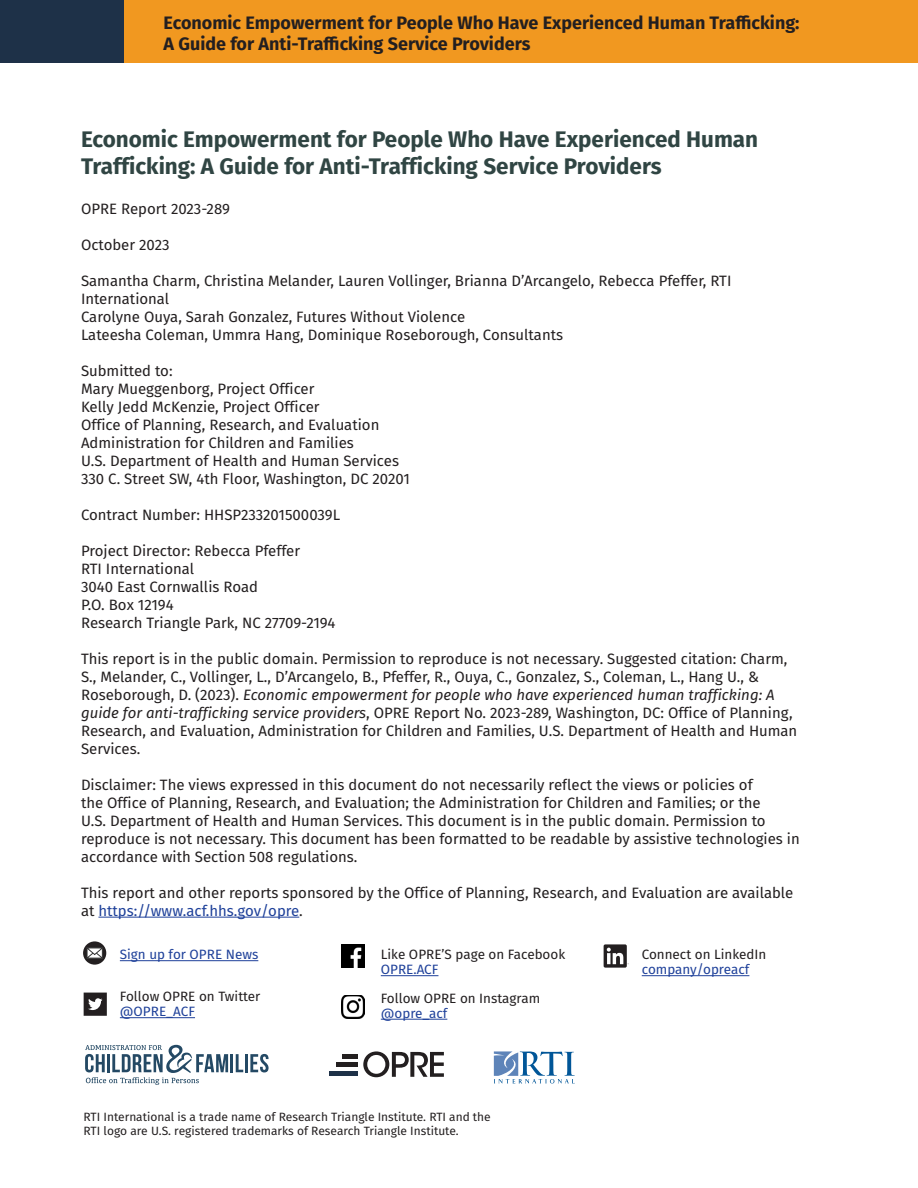
<style>
.page{position:relative;width:918px;height:1188px;background:#fff}
.page>*{position:absolute;margin:0;border:0;box-sizing:border-box;transform-origin:0 0}
.t1{font:700 22.5px/27px "Fira Sans";color:#304543}
.t2{font:700 18px/21.6px "Fira Sans";color:#231f20}
.t3{font:15px/18px "Fira Sans";color:#231f20}
.t4{font:13.5px/15px "Fira Sans";color:#231f20}
.t5{font:13.5px "Fira Sans";color:#1f419a}
.t6{font:12px/14.4px "Fira Sans";color:#231f20}
.s1{font-style:italic}
.s2{color:#1f419a}
</style>
<div class="page">
<div style="left:0;top:0;width:124px;height:62px;background:#1e3148"></div>
<div style="left:124px;top:0;width:794px;height:62px;background:#f19820"></div>
<hr style="left:98px;top:917px;width:201px;height:1px;background:#1f419a">
<img style="left:329px;top:1051px;width:115px;height:27px">
<div style="left:343px;top:1054px;width:15px;height:5px;background:#231f20"></div>
<hr style="left:337px;top:1063px;width:21px;height:4px;background:#231f20">
<div style="left:330px;top:1071px;width:28px;height:5px;background:#1e3148"></div>
<img style="left:493px;top:1051px;width:1px;height:25px">
<svg style="left:494px;top:1051px;width:81px;height:33px"></svg>
<hr style="left:245px;top:1054px;width:3px;height:18px;background:#244964">
<svg style="left:250px;top:1054px;width:19px;height:18px"></svg>
<svg style="left:85px;top:1045px;width:158px;height:40px"></svg>
<svg style="left:604px;top:944px;width:25px;height:24px"></svg>
<svg style="left:84px;top:993px;width:23px;height:23px"></svg>
<img style="left:341px;top:944px;width:24px;height:24px">
<img style="left:341px;top:995px;width:24px;height:23px">
<svg style="left:83px;top:941px;width:23px;height:24px"></svg>
<svg style="left:85px;top:947px;width:19px;height:12px"></svg>
<hr style="left:120px;top:960px;width:138px;height:1px;background:#1f419a">
<hr style="left:120px;top:1017px;width:75px;height:1px;background:#1f419a">
<hr style="left:381px;top:975px;width:57px;height:1px;background:#1f419a">
<hr style="left:381px;top:1019px;width:66px;height:1px;background:#1f419a">
<hr style="left:642px;top:975px;width:107px;height:1px;background:#1f419a">
<p class="t2" style="left:164px;top:10px;width:637px">Economic Empowerment for People Who Have Experienced Human Trafficking:<br>A Guide for Anti-Trafficking Service Providers</p>
<h2 class="t1" style="left:81px;top:124px;width:679px">Economic Empowerment for People Who Have Experienced Human<br>Trafficking: A Guide for Anti-Trafficking Service Providers</h2>
<p class="t3" style="left:81px;top:199px;width:150px">OPRE Report 2023-289</p>
<p class="t3" style="left:81px;top:235px;width:90px">October 2023</p>
<p class="t3" style="left:81px;top:271px;width:652px">Samantha Charm, Christina Melander, Lauren Vollinger, Brianna D’Arcangelo, Rebecca Pfeffer, RTI<br>International</p>
<p class="t3" style="left:81px;top:307px;width:386px">Carolyne Ouya, Sarah Gonzalez, Futures Without Violence</p>
<p class="t3" style="left:81px;top:325px;width:484px">Lateesha Coleman, Ummra Hang, Dominique Roseborough, Consultants</p>
<p class="t3" style="left:81px;top:361px;width:93px">Submitted to:</p>
<p class="t3" style="left:81px;top:379px;width:235px">Mary Mueggenborg, Project Officer</p>
<p class="t3" style="left:81px;top:397px;width:240px">Kelly Jedd McKenzie, Project Officer</p>
<p class="t3" style="left:81px;top:415px;width:300px">Office of Planning, Research, and Evaluation</p>
<p class="t3" style="left:81px;top:433px;width:274px">Administration for Children and Families</p>
<p class="t3" style="left:81px;top:451px;width:320px">U.S. Department of Health and Human Services</p>
<p class="t3" style="left:81px;top:469px;width:331px">330 C. Street SW, 4th Floor, Washington, DC 20201</p>
<p class="t3" style="left:81px;top:505px;width:261px">Contract Number: HHSP233201500039L</p>
<p class="t3" style="left:81px;top:541px;width:221px">Project Director: Rebecca Pfeffer</p>
<p class="t3" style="left:81px;top:559px;width:115px">RTI International</p>
<p class="t3" style="left:81px;top:577px;width:179px">3040 East Cornwallis Road</p>
<p class="t3" style="left:81px;top:595px;width:94px">P.O. Box 12194</p>
<p class="t3" style="left:81px;top:613px;width:256px">Research Triangle Park, NC 27709-2194</p>
<p class="t3" style="left:81px;top:649px;width:718px">This report is in the public domain. Permission to reproduce is not necessary. Suggested citation: Charm, S., Melander, C., Vollinger, L., D’Arcangelo, B., Pfeffer, R., Ouya, C., Gonzalez, S., Coleman, L., Hang U., &amp; Roseborough, D. (2023). <span class="s1">Economic empowerment for people who have experienced human trafficking: A guide for anti-trafficking service providers</span>, OPRE Report No. 2023-289, Washington, DC: Office of Planning, Research, and Evaluation, Administration for Children and Families, U.S. Department of Health and Human Services.</p>
<p class="t3" style="left:81px;top:775px;width:720px">Disclaimer: The views expressed in this document do not necessarily reflect the views or policies of<br>the Office of Planning, Research, and Evaluation; the Administration for Children and Families; or the<br>U.S. Department of Health and Human Services. This document is in the public domain. Permission to reproduce is not necessary. This document has been formatted to be readable by assistive technologies in accordance with Section 508 regulations.</p>
<p class="t3" style="left:81px;top:883px;width:714px">This report and other reports sponsored by the Office of Planning, Research, and Evaluation are available at <span class="s2">https://www.acf.hhs.gov/opre</span>.</p>
<p class="t5" style="left:120px;top:944px;width:140px">Sign up for OPRE News</p>
<p class="t4" style="left:120px;top:989px;width:142px">Follow OPRE on Twitter <span class="s2">@OPRE_ACF</span></p>
<p class="t4" style="left:381px;top:947px;width:186px">Like OPRE’S page on Facebook<br><span class="s2">OPRE.ACF</span></p>
<p class="t4" style="left:381px;top:990px;width:161px">Follow OPRE on Instagram <span class="s2">@opre_acf</span></p>
<p class="t6" style="left:84px;top:1109px;width:409px">RTI International is a trade name of Research Triangle Institute. RTI and the<br>RTI logo are U.S. registered trademarks of Research Triangle Institute.</p>
<p class="t4" style="left:642px;top:947px;width:126px">Connect on LinkedIn</p>
<p class="t5" style="left:642px;top:959px;width:109px">company/opreacf</p>
</div>
